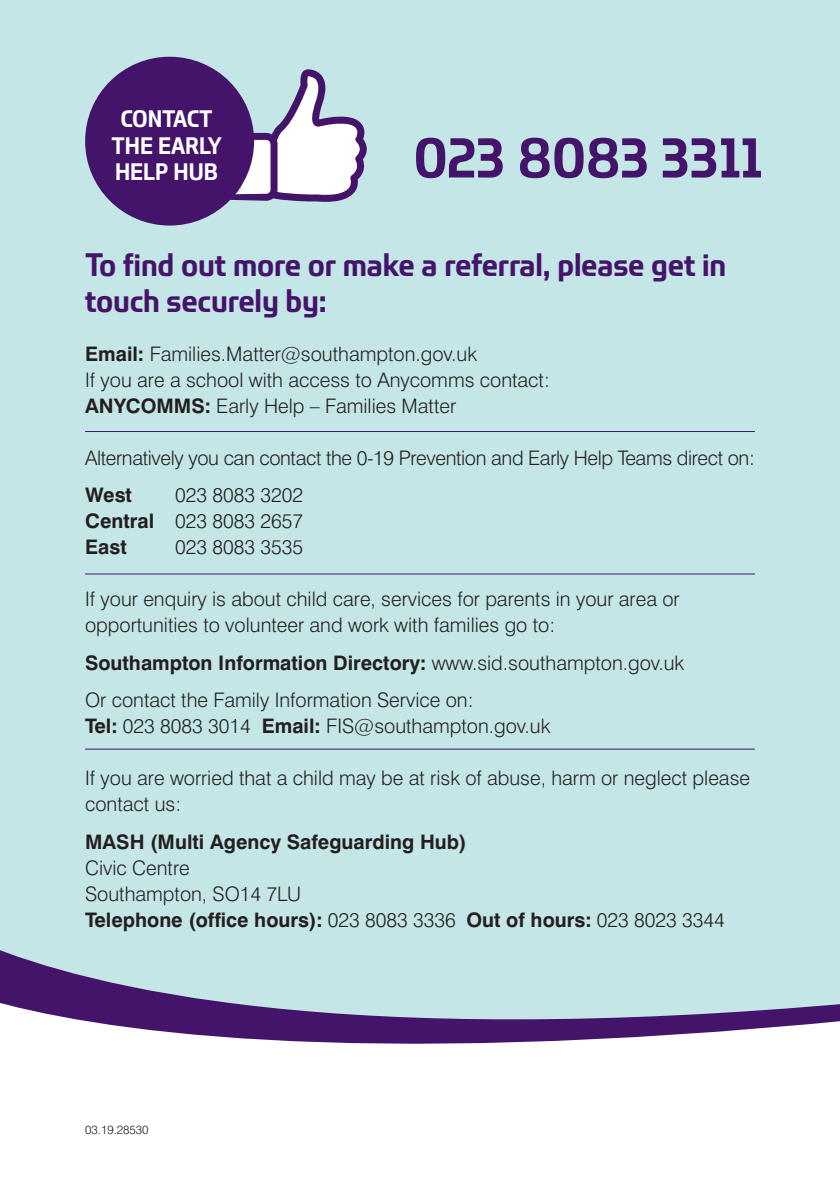
<style>
.page{position:relative;width:840px;height:1191px;background:#fff}
.page>*{position:absolute;margin:0;border:0;box-sizing:border-box;transform-origin:0 0}
.t1{font:700 51.6px "Southampton Display";color:#44146b}
.t2{font:700 30px/36px "Southampton Display";letter-spacing:-.01em;color:#44146b}
.t3{font:700 22px/26.4px "Southampton Display";color:#fff;text-align:center}
.t4{font:300 20px/26px "Swiss 721 BT";color:#231f20}
.t5{font:300 20px "Swiss 721 BT";letter-spacing:-.02em;color:#231f20}
.t6{font:700 20px "Swiss 721 BT";color:#231f20}
.t7{font:300 12px "Swiss 721 BT";letter-spacing:-.005em;color:#231f20}
.s1{font-weight:700}
</style>
<div class="page">
<div style="left:0;top:0;width:839px;height:1044px;background:#c5e6e6"></div>
<svg style="left:220px;top:69px;width:146px;height:133px"></svg>
<div style="left:87px;top:59px;width:164px;height:164px;background:#44146b;border-radius:50%"></div>
<div style="left:85px;top:57px;width:169px;height:168px;border:5px solid #44146b;border-radius:50%"></div>
<hr style="left:85px;top:573px;width:669px;height:1px;background:#44146b">
<hr style="left:85px;top:748px;width:669px;height:1px;background:#44146b">
<hr style="left:85px;top:431px;width:669px;height:1px;background:#44146b">
<p class="t3" style="left:111px;top:105px;width:112px">CONTACT<br>THE EARLY<br>HELP HUB</p>
<h1 class="t1" style="left:414px;top:124px;width:350px">023 8083 3311</h1>
<h2 class="t2" style="left:85px;top:246px;width:642px">To find out more or make a referral, please get in touch securely by:</h2>
<p class="t4" style="left:85px;top:341px;width:466px"><span class="s1">Email:</span> Families.Matter@southampton.gov.uk<br>If you are a school with access to Anycomms contact:<br><span class="s1">ANYCOMMS:</span> Early Help – Families Matter</p>
<p class="t5" style="left:85px;top:446px;width:670px">Alternatively you can contact the 0-19 Prevention and Early Help Teams direct on:</p>
<p class="t6" style="left:85px;top:483px;width:48px">West</p>
<p class="t4" style="left:85px;top:482px;width:219px;text-align:justify;text-indent:90px">023 8083 3202<br><span class="s1">Central</span> 023 8083 2657<br><span class="s1">East</span></p>
<p class="t4" style="left:175px;top:534px;width:129px">023 8083 3535</p>
<p class="t4" style="left:85px;top:586px;width:595px">If your enquiry is about child care, services for parents in your area or opportunities to volunteer and work with families go to:</p>
<p class="t4" style="left:85px;top:644px;width:600px;line-height:37.4px"><span class="s1">Southampton Information Directory:</span> www.sid.southampton.gov.uk<br>Or contact the Family Information Service on:</p>
<p class="t4" style="left:85px;top:713px;width:466px"><span class="s1">Tel:</span> 023 8083 3014 <span class="s1">Email:</span> FIS@southampton.gov.uk</p>
<p class="t4" style="left:85px;top:765px;width:666px">If you are worried that a child may be at risk of abuse, harm or neglect please contact us:</p>
<p class="t6" style="left:85px;top:829px;width:383px">MASH (Multi Agency Safeguarding Hub)</p>
<p class="t4" style="left:85px;top:854px;width:640px">Civic Centre<br>Southampton, SO14 7LU<br><span class="s1">Telephone (office hours):</span> 023 8083 3336 <span class="s1">Out of hours:</span> 023 8023 3344</p>
<p class="t7" style="left:85px;top:1122px;width:65px">03.19.28530</p>
</div>
